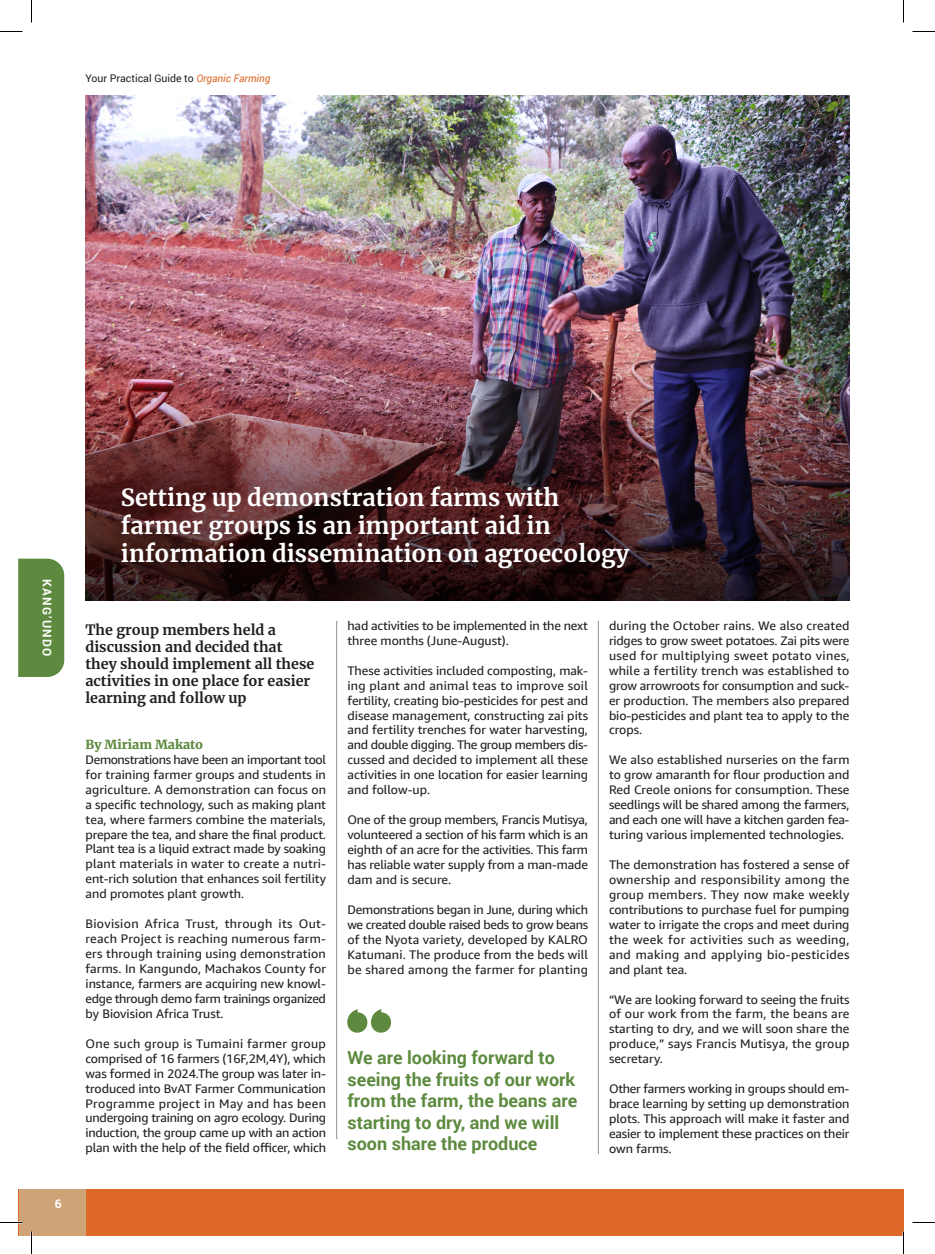
<style>
.page{position:relative;width:935px;height:1254px;background:#fff}
.page>*{position:absolute;margin:0;border:0;box-sizing:border-box;transform-origin:0 0}
.t1{font:700 23.55px/28.2px "Merriweather";color:#fff}
.t2{font:700 18px/21.6px "Roboto";color:#5d8a3f}
.t3{font:700 14.25px/17.1px "Merriweather";color:#231f20}
.t4{font:12.45px/15px "Amazon Ember";letter-spacing:-.005em;color:#231f20;text-align:justify}
.t5{font:900 12.45px "Merriweather";color:#5d8a3f}
.t6{font:700 12px "Roboto";letter-spacing:.1em;color:#fff}
.t7{font:10.5px "Roboto";color:#231f20}
.s1{font-style:italic;color:#de6827}
</style>
<div class="page">
<div style="left:19px;top:1189px;width:884px;height:46px;background:#de6827"></div>
<div style="left:19px;top:1189px;width:67px;height:46px;background:#cea477"></div>
<svg style="left:347px;top:1009px;width:44px;height:23px"></svg>
<div style="left:19px;top:558px;width:45px;height:119px;background:#5d8a3f"></div>
<hr style="left:598px;top:621px;width:1px;height:533px;background:#939598">
<hr style="left:336px;top:621px;width:1px;height:518px;background:#939598">
<img style="left:85px;top:95px;width:764px;height:505px">
<hr style="left:0;top:1221px;width:22px;height:2px;background:#fff">
<hr style="left:902px;top:1231px;width:2px;height:23px;background:#fff">
<svg style="left:0;top:31px;width:22px;height:1px"></svg>
<svg style="left:912px;top:31px;width:23px;height:1px"></svg>
<svg style="left:0;top:1222px;width:22px;height:1px"></svg>
<svg style="left:912px;top:1222px;width:23px;height:1px"></svg>
<svg style="left:31px;top:0;width:1px;height:23px"></svg>
<svg style="left:31px;top:1231px;width:1px;height:23px"></svg>
<svg style="left:903px;top:0;width:1px;height:23px"></svg>
<svg style="left:903px;top:1231px;width:1px;height:23px"></svg>
<p class="t7" style="left:86px;top:71px;width:186px">Your Practical Guide to <span class="s1">Organic Farming</span></p>
<p class="t6" style="left:55px;top:579px;width:78px;rotate:90deg">KANG’UNDO</p>
<p class="t6" style="left:55px;top:1195px;width:8px">6</p>
<p class="t1" style="left:121px;top:482px;width:510px">Setting up demonstration farms with farmer groups is an important aid in information dissemination on agroecology</p>
<p class="t3" style="left:85px;top:621px;width:230px">The group members held a discussion and decided that they should implement all these activities in one place for easier learning and follow up</p>
<p class="t4" style="left:347px;top:618px;width:242px">had activities to be implemented in the next three months (June-August).</p>
<p class="t4" style="left:347px;top:663px;width:242px">These activities included composting, mak&shy;ing plant and animal teas to improve soil fertility, creating bio-pesticides for pest and disease management, constructing zai pits and fertility trenches for water harvesting, and double digging. The group members dis&shy;cussed and decided to implement all these activities in one location for easier learning and follow-up.</p>
<p class="t4" style="left:347px;top:812px;width:242px">One of the group members, Francis Mutisya, volunteered a section of his farm which is an eighth of an acre for the activities. This farm has reliable water supply from a man-made dam and is secure.</p>
<p class="t4" style="left:347px;top:902px;width:242px">Demonstrations began in June, during which we created double raised beds to grow beans of the Nyota variety, developed by KALRO Katumani. The produce from the beds will be shared among the farmer for planting</p>
<p class="t5" style="left:86px;top:735px;width:119px">By Miriam Makato</p>
<p class="t4" style="left:86px;top:752px;width:242px">Demonstrations have been an important tool for training farmer groups and students in agriculture. A demonstration can focus on a specific technology, such as making plant tea, where farmers combine the materials, prepare the tea, and share the final product.<br>Plant tea is a liquid extract made by soaking plant materials in water to create a nutri&shy;ent-rich solution that enhances soil fertility and promotes plant growth.</p>
<p class="t4" style="left:86px;top:916px;width:242px">Biovision Africa Trust, through its Out&shy;reach Project is reaching numerous farm&shy;ers through training using demonstration farms. In Kangundo, Machakos County for instance, farmers are acquiring new knowl&shy;edge through demo farm trainings organized by Biovision Africa Trust.</p>
<p class="t4" style="left:86px;top:1036px;width:242px">One such group is Tumaini farmer group comprised of 16 farmers (16F,2M,4Y), which was formed in 2024.The group was later in&shy;troduced into BvAT Farmer Communication Programme project in May and has been undergoing training on agro ecology. During induction, the group came up with an action plan with the help of the field officer, which</p>
<p class="t2" style="left:347px;top:1046px;width:231px">We are looking forward to seeing the fruits of our work from the farm, the beans are starting to dry, and we will soon share the produce</p>
<p class="t4" style="left:609px;top:618px;width:242px">during the October rains. We also created ridges to grow sweet potatoes. Zai pits were used for multiplying sweet potato vines, while a fertility trench was established to grow arrowroots for consumption and suck&shy;er production. The members also prepared bio-pesticides and plant tea to apply to the crops.</p>
<p class="t4" style="left:609px;top:752px;width:242px">We also established nurseries on the farm to grow amaranth for flour production and Red Creole onions for consumption. These seedlings will be shared among the farmers, and each one will have a kitchen garden fea&shy;turing various implemented technologies.</p>
<p class="t4" style="left:609px;top:857px;width:242px">The demonstration has fostered a sense of ownership and responsibility among the group members. They now make weekly contributions to purchase fuel for pumping water to irrigate the crops and meet during the week for activities such as weeding, and making and applying bio-pesticides and plant tea.</p>
<p class="t4" style="left:609px;top:991px;width:242px">“We are looking forward to seeing the fruits of our work from the farm, the beans are starting to dry, and we will soon share the produce,” says Francis Mutisya, the group secretary.</p>
<p class="t4" style="left:609px;top:1081px;width:242px">Other farmers working in groups should em&shy;brace learning by setting up demonstration plots. This approach will make it faster and easier to implement these practices on their own farms.</p>
</div>
